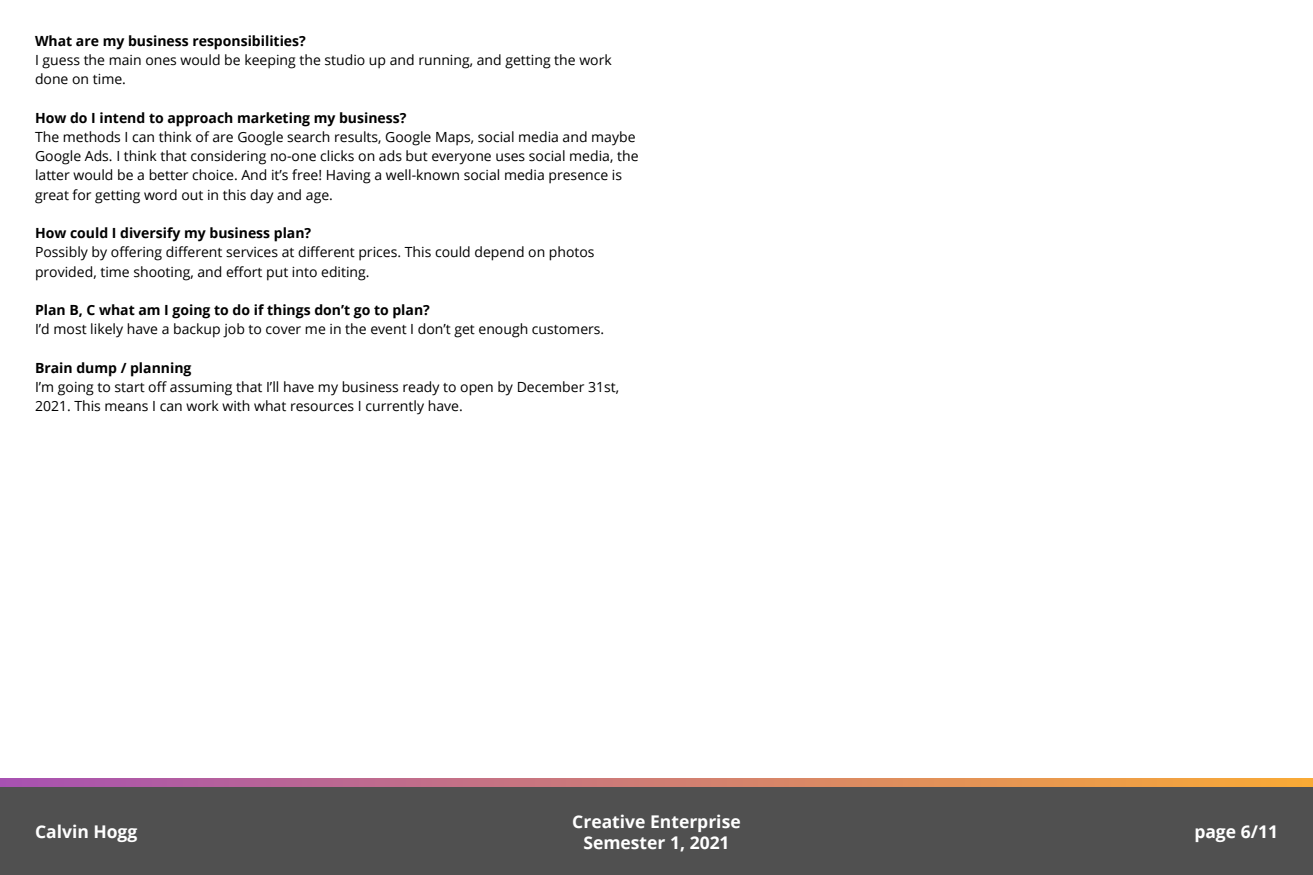
<style>
.page{position:relative;width:1313px;height:875px;background:#fff}
.page>*{position:absolute;margin:0;border:0;box-sizing:border-box;transform-origin:0 0}
.t1{font:700 17.5px/21px "Open Sans";color:#fff;text-align:center}
.Custom_style{font:14px/19.2px "Open Sans";color:#000}
.Custom_style-2{font:700 14px "Open Sans";color:#000}
</style>
<div class="page">
<svg style="left:0;top:779px;width:1312px;height:9px;background:#c1786f"></svg>
<div style="left:0;top:788px;width:1312px;height:87px;background:#505050"></div>
<p class="Custom_style-2" style="left:35px;top:31px;width:272px">What are my business responsibilities?</p>
<p class="Custom_style" style="left:35px;top:50px;width:578px">I guess the main ones would be keeping the studio up and running, and getting the work done on time.</p>
<p class="Custom_style-2" style="left:35px;top:108px;width:373px">How do I intend to approach marketing my business?</p>
<p class="Custom_style" style="left:35px;top:127px;width:605px">The methods I can think of are Google search results, Google Maps, social media and maybe Google Ads. I think that considering no-one clicks on ads but everyone uses social media, the latter would be a better choice. And it’s free! Having a well-known social media presence is great for getting word out in this day and age.</p>
<p class="Custom_style-2" style="left:35px;top:223px;width:278px">How could I diversify my business plan?</p>
<p class="Custom_style" style="left:35px;top:242px;width:561px">Possibly by offering different services at different prices. This could depend on photos provided, time shooting, and effort put into editing.</p>
<p class="Custom_style-2" style="left:35px;top:300px;width:396px">Plan B, C what am I going to do if things don’t go to plan?</p>
<p class="Custom_style" style="left:35px;top:319px;width:571px">I’d most likely have a backup job to cover me in the event I don’t get enough customers.</p>
<p class="Custom_style-2" style="left:35px;top:358px;width:158px">Brain dump / planning</p>
<p class="Custom_style" style="left:35px;top:377px;width:585px">I’m going to start off assuming that I’ll have my business ready to open by December 31st,<br>2021. This means I can work with what resources I currently have.</p>
<p class="t1" style="left:572px;top:810px;width:170px">Creative Enterprise<br>Semester 1, 2021</p>
<p class="t1" style="left:35px;top:820px;width:104px">Calvin Hogg</p>
<p class="t1" style="left:1194px;top:821px;width:85px">page 6/11</p>
</div>
